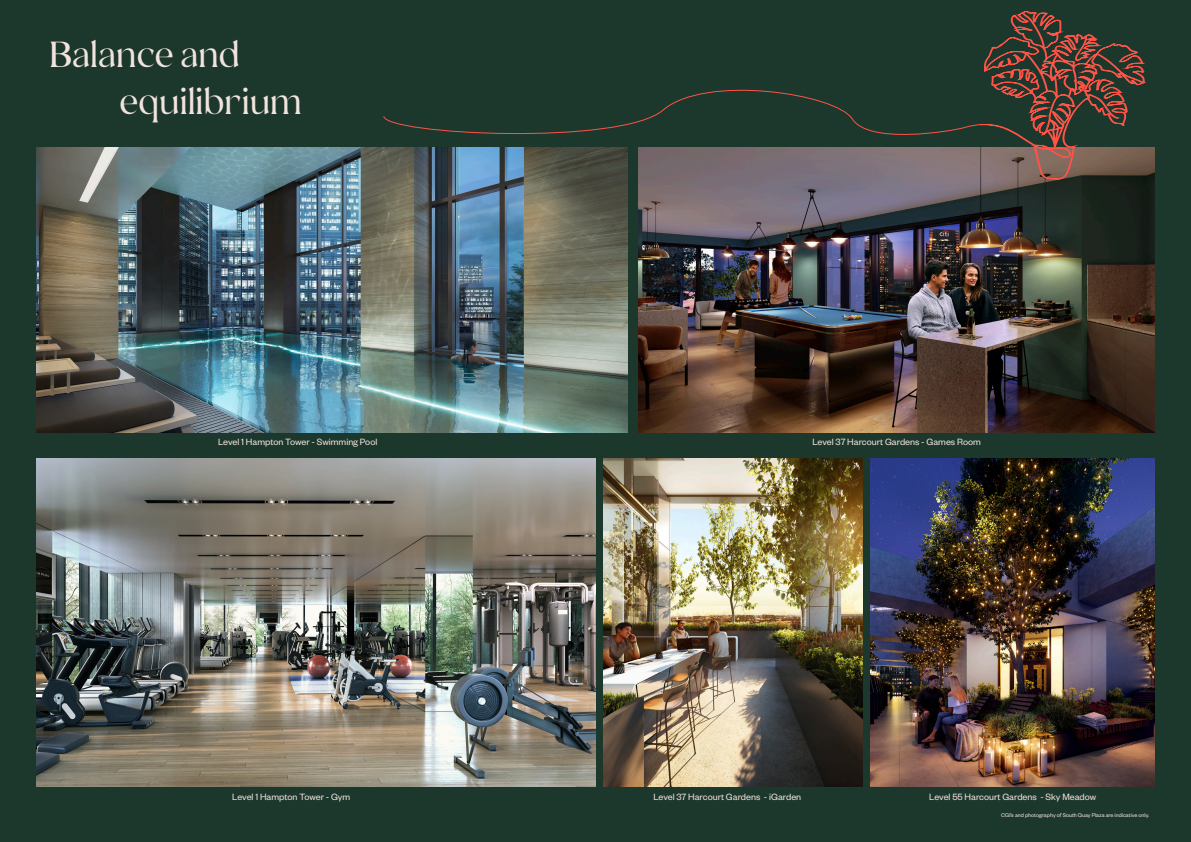
<style>
.page{position:relative;width:1191px;height:842px;background:#1c372c}
.page>*{position:absolute;margin:0;border:0;box-sizing:border-box;transform-origin:0 0}
.t1{font:500 40px "Elgoc";color:#f1e4de}
.t2{font:10px "Founders Grotesk";color:#f1e4de}
.t3{font:6px "Founders Grotesk";color:#f1e4de}
</style>
<div class="page">
<img style="left:36px;top:459px;width:559px;height:327px">
<img style="left:870px;top:459px;width:285px;height:327px">
<img style="left:638px;top:148px;width:517px;height:284px">
<img style="left:36px;top:148px;width:591px;height:284px">
<img style="left:603px;top:459px;width:259px;height:327px">
<svg style="left:983px;top:10px;width:163px;height:156px"></svg>
<svg style="left:383px;top:74px;width:745px;height:106px"></svg>
<p class="t1" style="left:49px;top:33px;width:192px">Balance and</p>
<p class="t1" style="left:119px;top:80px;width:184px">equilibrium</p>
<p class="t2" style="left:218px;top:435px;width:161px">Level 1 Hampton Tower - Swimming Pool</p>
<p class="t2" style="left:812px;top:435px;width:170px">Level 37 Harcourt Gardens - Games Room</p>
<p class="t2" style="left:232px;top:790px;width:119px">Level 1 Hampton Tower - Gym</p>
<p class="t2" style="left:653px;top:790px;width:149px">Level 37 Harcourt Gardens - iGarden</p>
<p class="t2" style="left:929px;top:790px;width:168px">Level 55 Harcourt Gardens - Sky Meadow</p>
<p class="t3" style="left:1001px;top:812px;width:150px">CGI’s and photography of South Quay Plaza are indicative only.</p>
</div>
